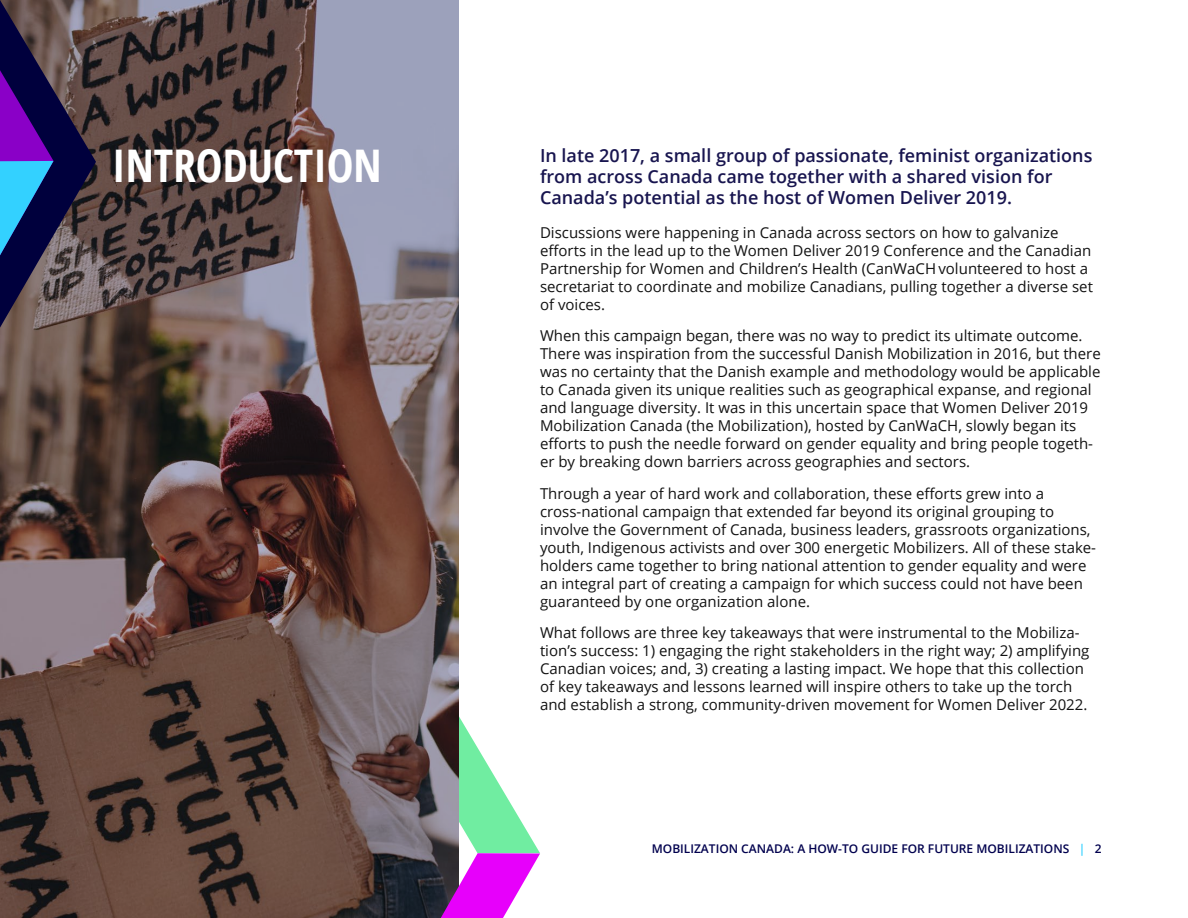
<style>
.page{position:relative;width:1188px;height:918px;background:#fff}
.page>*{position:absolute;margin:0;border:0;box-sizing:border-box;transform-origin:0 0}
.t1{font:700 45px "Open Sans Condensed";color:#fff}
.t2{font:600 18px/21px "Open Sans";color:#18154f}
.t3{font:15px/18px "Open Sans";color:#121212}
.t4{font:600 12px "Open Sans";color:#01004e}
.s1{color:#33d1ff}
</style>
<div class="page">
<svg style="left:0;top:0;width:459px;height:918px;background:#645150"></svg>
<svg style="left:395px;top:686px;width:145px;height:232px"></svg>
<svg style="left:0;top:48px;width:54px;height:230px;background:#313485"></svg>
<h1 class="t1" style="left:112px;top:135px;width:271px">INTRODUCTION</h1>
<p class="t2" style="left:540px;top:144px;width:554px">In late 2017, a small group of passionate, feminist organizations from across Canada came together with a shared vision for<br>Canada’s potential as the host of Women Deliver 2019.</p>
<p class="t3" style="left:540px;top:223px;width:554px">Discussions were happening in Canada across sectors on how to galvanize efforts in the lead up to the Women Deliver 2019 Conference and the Canadian Partnership for Women and Children’s Health (CanWaCH volunteered to host a secretariat to coordinate and mobilize Canadians, pulling together a diverse set of voices.</p>
<p class="t3" style="left:540px;top:327px;width:562px">When this campaign began, there was no way to predict its ultimate outcome.<br>There was inspiration from the successful Danish Mobilization in 2016, but there was no certainty that the Danish example and methodology would be applicable to Canada given its unique realities such as geographical expanse, and regional and language diversity. It was in this uncertain space that Women Deliver 2019<br>Mobilization Canada (the Mobilization), hosted by CanWaCH, slowly began its efforts to push the needle forward on gender equality and bring people togeth&shy;er by breaking down barriers across geographies and sectors.</p>
<p class="t3" style="left:540px;top:484px;width:558px">Through a year of hard work and collaboration, these efforts grew into a cross-national campaign that extended far beyond its original grouping to involve the Government of Canada, business leaders, grassroots organizations, youth, Indigenous activists and over 300 energetic Mobilizers. All of these stake&shy;holders came together to bring national attention to gender equality and were an integral part of creating a campaign for which success could not have been guaranteed by one organization alone.</p>
<p class="t3" style="left:540px;top:624px;width:551px">What follows are three key takeaways that were instrumental to the Mobiliza&shy;tion’s success: 1) engaging the right stakeholders in the right way; 2) amplifying Canadian voices; and, 3) creating a lasting impact. We hope that this collection of key takeaways and lessons learned will inspire others to take up the torch and establish a strong, community-driven movement for Women Deliver 2022.</p>
<p class="t4" style="left:652px;top:840px;width:451px">MOBILIZATION CANADA: A HOW-TO GUIDE FOR FUTURE MOBILIZATIONS <span class="s1">|</span> 2</p>
</div>
